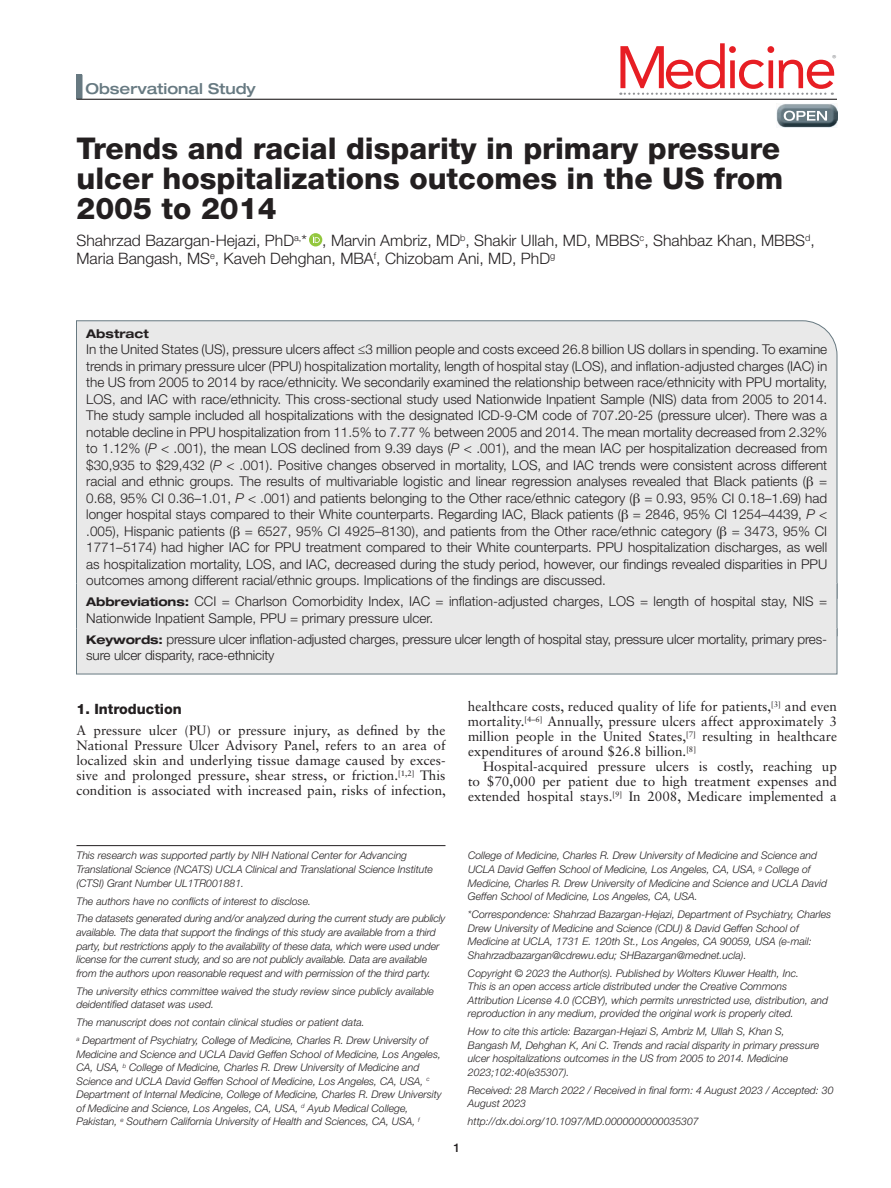
<style>
.page{position:relative;width:891px;height:1188px;background:#fff}
.page>*{position:absolute;margin:0;border:0;box-sizing:border-box;transform-origin:0 0}
.t1{font:59.4px "Avenir";letter-spacing:-.06em;color:#e71e24}
.t2{font:800 30px/30px "Helvetica Neue LT Std";color:#231f20;text-align:justify}
.t3{font:300 15.75px/18px "Helvetica Neue LT Std";color:#231f20}
.t4{font:500 expanded 15px "Helvetica Neue LT Std";color:#667981}
.t5{font:800 14.25px "Helvetica Neue LT Std";color:#231f20}
.t6{font:300 13.5px/16.5px "Helvetica Neue LT Std";color:#231f20}
.t7{font:13.5px/15px "Sabon LT Std";color:#231f20;text-align:justify}
.t8{font:700 expanded 12px "Helvetica Neue LT Std";color:#231f20}
.t9{font:500 12px "Helvetica Neue LT Std";color:#231f20}
.t10{font:italic 300 10.5px/13.5px "Helvetica Neue LT Std";color:#231f20}
.t11{font:500 10.35px "Akzidenz Grotesk BE";color:#909295}
.s1{font-style:italic}
.s2{font-family:"Gandhari Unicode";font-weight:400}
.s3{font-weight:700;font-stretch:expanded;font-size:12px}
</style>
<div class="page">
<div style="left:76px;top:74px;width:6px;height:25px;background:#677981"></div>
<hr style="left:76px;top:99px;width:761px;height:1px;background:#231f20">
<img style="left:776px;top:104px;width:61px;height:24px">
<svg style="left:784px;top:111px;width:43px;height:10px"></svg>
<svg style="left:620px;top:93px;width:213px;height:2px"></svg>
<div style="left:76px;top:320px;width:762px;height:279px;background:#e9e9e9"></div>
<div style="left:76px;top:583px;width:761px;height:54px;background:#e9e9e9"></div>
<div style="left:76px;top:628px;width:761px;height:46px;background:#e9e9e9"></div>
<div style="left:309px;top:233px;width:13px;height:13px;background:#93c73e;border-radius:50%"></div>
<svg style="left:313px;top:236px;width:7px;height:7px"></svg>
<hr style="left:76px;top:845px;width:370px;height:1px;background:#231f20">
<h3 class="t4" style="left:86px;top:80px;width:172px">Observational Study</h3>
<h1 class="t1" style="left:615px;top:33px;width:223px">Medicine</h1>
<p class="t11" style="left:832px;top:52px;width:6px">®</p>
<h2 class="t2" style="left:76px;top:134px;width:708px">Trends and racial disparity in primary pressure ulcer hospitalizations outcomes in the US from 2005 to 2014</h2>
<h3 class="t3" style="left:76px;top:231px;width:740px">Shahrzad Bazargan-Hejazi, PhD<sup>a,</sup>* , Marvin Ambriz, MD<sup>b</sup>, Shakir Ullah, MD, MBBS<sup>c</sup>, Shahbaz Khan, MBBS<sup>d</sup>,<br>Maria Bangash, MS<sup>e</sup>, Kaveh Dehghan, MBA<sup>f</sup>, Chizobam Ani, MD, PhD<sup>g</sup></h3>
<p class="t8" style="left:86px;top:326px;width:64px">Abstract</p>
<p class="t6" style="left:86px;top:341px;width:743px;text-align:justify">In the United States (US), pressure ulcers affect ≤3 million people and costs exceed 26.8 billion US dollars in spending. To examine trends in primary pressure ulcer (PPU) hospitalization mortality, length of hospital stay (LOS), and inflation-adjusted charges (IAC) in the US from 2005 to 2014 by race/ethnicity. We secondarily examined the relationship between race/ethnicity with PPU mortality, LOS, and IAC with race/ethnicity. This cross-sectional study used Nationwide Inpatient Sample (NIS) data from 2005 to 2014.<br>The study sample included all hospitalizations with the designated ICD-9-CM code of 707.20-25 (pressure ulcer). There was a notable decline in PPU hospitalization from 11.5% to 7.77 % between 2005 and 2014. The mean mortality decreased from 2.32% to 1.12% (<span class="s1">P</span> &lt; .001), the mean LOS declined from 9.39 days (<span class="s1">P</span> &lt; .001), and the mean IAC per hospitalization decreased from $30,935 to $29,432 (<span class="s1">P</span> &lt; .001). Positive changes observed in mortality, LOS, and IAC trends were consistent across different racial and ethnic groups. The results of multivariable logistic and linear regression analyses revealed that Black patients (<span class="s2">β</span> = 0.68, 95% CI 0.36–1.01, <span class="s1">P</span> &lt; .001) and patients belonging to the Other race/ethnic category (<span class="s2">β</span> = 0.93, 95% CI 0.18–1.69) had longer hospital stays compared to their White counterparts. Regarding IAC, Black patients (<span class="s2">β</span> = 2846, 95% CI 1254–4439, <span class="s1">P</span> &lt; .005), Hispanic patients (<span class="s2">β</span> = 6527, 95% CI 4925–8130), and patients from the Other race/ethnic category (<span class="s2">β</span> = 3473, 95% CI 1771–5174) had higher IAC for PPU treatment compared to their White counterparts. PPU hospitalization discharges, as well as hospitalization mortality, LOS, and IAC, decreased during the study period, however, our findings revealed disparities in PPU outcomes among different racial/ethnic groups. Implications of the findings are discussed.</p>
<p class="t6" style="left:86px;top:593px;width:743px"><span class="s3">Abbreviations:</span> CCI = Charlson Comorbidity Index, IAC = inflation-adjusted charges, LOS = length of hospital stay, NIS =<br>Nationwide Inpatient Sample, PPU = primary pressure ulcer.</p>
<p class="t6" style="left:86px;top:631px;width:742px"><span class="s3">Keywords:</span> pressure ulcer inflation-adjusted charges, pressure ulcer length of hospital stay, pressure ulcer mortality, primary pres&shy;sure ulcer disparity, race-ethnicity</p>
<h3 class="t5" style="left:76px;top:701px;width:107px">1. Introduction</h3>
<p class="t7" style="left:76px;top:723px;width:371px">A pressure ulcer (PU) or pressure injury, as defined by the National Pressure Ulcer Advisory Panel, refers to an area of localized skin and underlying tissue damage caused by exces&shy;sive and prolonged pressure, shear stress, or friction.<sup>[1,2]</sup> This condition is associated with increased pain, risks of infection,</p>
<p class="t7" style="left:468px;top:699px;width:371px">healthcare costs, reduced quality of life for patients,<sup>[3]</sup> and even mortality.<sup>[4–6]</sup> Annually, pressure ulcers affect approximately 3 million people in the United States,<sup>[7]</sup> resulting in healthcare expenditures of around $26.8 billion.<sup>[8]</sup></p>
<p class="t7" style="left:468px;top:759px;width:371px;text-indent:15px">Hospital-acquired pressure ulcers is costly, reaching up to $70,000 per patient due to high treatment expenses and extended hospital stays.<sup>[9]</sup> In 2008, Medicare implemented a</p>
<p class="t10" style="left:76px;top:849px;width:358px">This research was supported partly by NIH National Center for Advancing<br>Translational Science (NCATS) UCLA Clinical and Translational Science Institute (CTSI) Grant Number UL1TR001881.</p>
<p class="t10" style="left:76px;top:892px;width:371px;line-height:18px">The authors have no conflicts of interest to disclose.<br>The datasets generated during and/or analyzed during the current study are publicly</p>
<p class="t10" style="left:76px;top:925px;width:364px">available. The data that support the findings of this study are available from a third party, but restrictions apply to the availability of these data, which were used under license for the current study, and so are not publicly available. Data are available from the authors upon reasonable request and with permission of the third party.</p>
<p class="t10" style="left:76px;top:984px;width:359px">The university ethics committee waived the study review since publicly available deidentified dataset was used.</p>
<p class="t10" style="left:76px;top:1013px;width:353px;line-height:18px">The manuscript does not contain clinical studies or patient data.<br><sup>a</sup> Department of Psychiatry, College of Medicine, Charles R. Drew University of</p>
<p class="t10" style="left:76px;top:1047px;width:367px">Medicine and Science and UCLA David Geffen School of Medicine, Los Angeles, CA, USA, <sup>b</sup> College of Medicine, Charles R. Drew University of Medicine and Science and UCLA David Geffen School of Medicine, Los Angeles, CA, USA, <sup>c </sup>Department of Internal Medicine, College of Medicine, Charles R. Drew University of Medicine and Science, Los Angeles, CA, USA, <sup>d</sup> Ayub Medical College, Pakistan, <sup>e</sup> Southern California University of Health and Sciences, CA, USA, <sup>f</sup></p>
<p class="t9" style="left:453px;top:1140px;width:8px">1</p>
<p class="t10" style="left:468px;top:849px;width:361px">College of Medicine, Charles R. Drew University of Medicine and Science and UCLA David Geffen School of Medicine, Los Angeles, CA, USA, <sup>g</sup> College of Medicine, Charles R. Drew University of Medicine and Science and UCLA David Geffen School of Medicine, Los Angeles, CA, USA.</p>
<p class="t10" style="left:468px;top:907px;width:365px">*Correspondence: Shahrzad Bazargan-Hejazi, Department of Psychiatry, Charles Drew University of Medicine and Science (CDU) &amp; David Geffen School of Medicine at UCLA, 1731 E. 120th St., Los Angeles, CA 90059, USA (e-mail:<br>Shahrzadbazargan@cdrewu.edu; SHBazargan@mednet.ucla).</p>
<p class="t10" style="left:468px;top:966px;width:362px">Copyright © 2023 the Author(s). Published by Wolters Kluwer Health, Inc.<br>This is an open access article distributed under the Creative Commons Attribution License 4.0 (CCBY), which permits unrestricted use, distribution, and reproduction in any medium, provided the original work is properly cited.</p>
<p class="t10" style="left:468px;top:1024px;width:353px">How to cite this article: Bazargan-Hejazi S, Ambriz M, Ullah S, Khan S, Bangash M, Dehghan K, Ani C. Trends and racial disparity in primary pressure ulcer hospitalizations outcomes in the US from 2005 to 2014. Medicine 2023;102:40(e35307).</p>
<p class="t10" style="left:468px;top:1083px;width:367px">Received: 28 March 2022 / Received in final form: 4 August 2023 / Accepted: 30<br>August 2023</p>
<p class="t10" style="left:468px;top:1114px;width:232px">http://dx.doi.org/10.1097/MD.0000000000035307</p>
</div>
